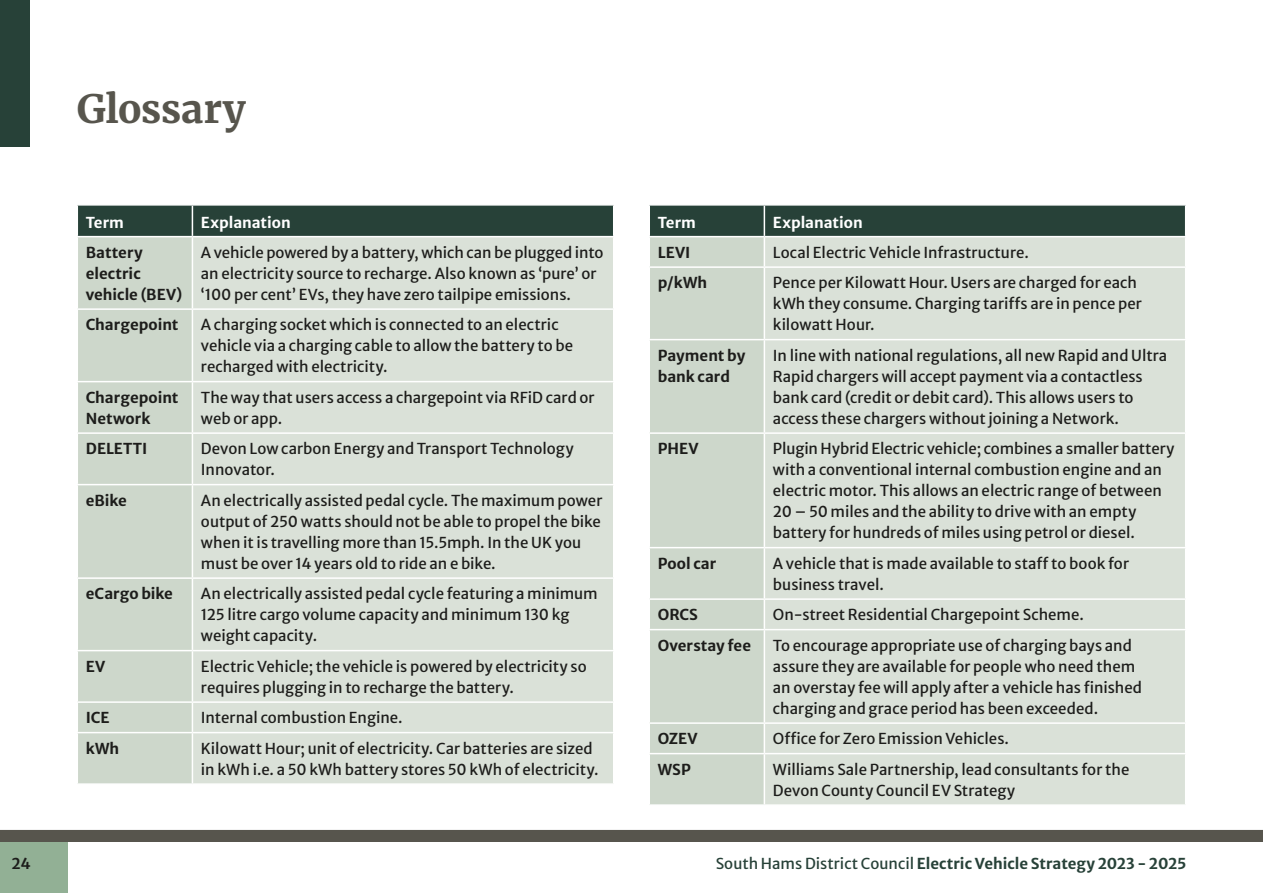
<style>
.page{position:relative;width:1263px;height:893px;background:#fff}
.page>*{position:absolute;margin:0;border:0;box-sizing:border-box;transform-origin:0 0}
.t1{font:700 39px "Merriweather";letter-spacing:-.015em;color:#57554d}
.t2{font:15px/21px "Merriweather Sans";color:#1d1d1b}
.Table_first_column{font:700 15px/21px "Merriweather Sans";color:#1d1d1b}
.t3{font:700 15px "Merriweather Sans";letter-spacing:-.005em;color:#274138}
.TH{font:700 15px "Merriweather Sans";color:#fff}
.t4{font:600 15px "Merriweather Sans";color:#1d1d1b}
.s1{font-weight:400}
</style>
<div class="page">
<div style="left:0;top:830px;width:1263px;height:12px;background:#57554d"></div>
<div style="left:0;top:842px;width:68px;height:51px;background:#92b095"></div>
<div style="left:0;top:0;width:30px;height:147px;background:#274138"></div>
<div style="left:78px;top:206px;width:535px;height:30px;background:#274138"></div>
<div style="left:78px;top:237px;width:114px;height:546px;background:#cdd7cb"></div>
<div style="left:193px;top:237px;width:420px;height:546px;background:#dae1d8"></div>
<hr style="left:192px;top:206px;width:1px;height:30px;background:#fff">
<hr style="left:77px;top:308px;width:115px;height:2px;background:#fff">
<hr style="left:192px;top:308px;width:422px;height:2px;background:#fff">
<hr style="left:77px;top:381px;width:115px;height:1px;background:#fff">
<hr style="left:192px;top:381px;width:422px;height:1px;background:#fff">
<hr style="left:77px;top:432px;width:115px;height:2px;background:#fff">
<hr style="left:192px;top:432px;width:422px;height:2px;background:#fff">
<hr style="left:77px;top:484px;width:115px;height:1px;background:#fff">
<hr style="left:192px;top:484px;width:422px;height:1px;background:#fff">
<hr style="left:77px;top:577px;width:115px;height:2px;background:#fff">
<hr style="left:192px;top:577px;width:422px;height:2px;background:#fff">
<hr style="left:77px;top:650px;width:115px;height:1px;background:#fff">
<hr style="left:192px;top:650px;width:422px;height:1px;background:#fff">
<hr style="left:77px;top:701px;width:115px;height:2px;background:#fff">
<hr style="left:192px;top:701px;width:422px;height:2px;background:#fff">
<hr style="left:77px;top:732px;width:115px;height:1px;background:#fff">
<hr style="left:192px;top:732px;width:422px;height:1px;background:#fff">
<div style="left:650px;top:268px;width:114px;height:536px;background:#cdd7cb"></div>
<div style="left:765px;top:268px;width:420px;height:536px;background:#dae1d8"></div>
<svg style="left:649px;top:205px;width:537px;height:61px;background:#819289"></svg>
<hr style="left:648px;top:339px;width:116px;height:1px;background:#fff">
<hr style="left:764px;top:339px;width:422px;height:1px;background:#fff">
<hr style="left:648px;top:432px;width:116px;height:2px;background:#fff">
<hr style="left:764px;top:432px;width:422px;height:2px;background:#fff">
<hr style="left:648px;top:547px;width:116px;height:1px;background:#fff">
<hr style="left:764px;top:547px;width:422px;height:1px;background:#fff">
<hr style="left:648px;top:598px;width:116px;height:2px;background:#fff">
<hr style="left:764px;top:598px;width:422px;height:2px;background:#fff">
<hr style="left:648px;top:629px;width:116px;height:1px;background:#fff">
<hr style="left:764px;top:629px;width:422px;height:1px;background:#fff">
<hr style="left:648px;top:722px;width:116px;height:2px;background:#fff">
<hr style="left:764px;top:722px;width:422px;height:2px;background:#fff">
<hr style="left:648px;top:753px;width:116px;height:1px;background:#fff">
<hr style="left:764px;top:753px;width:422px;height:1px;background:#fff">
<h1 class="t1" style="left:77px;top:84px;width:171px">Glossary</h1>
<p class="TH" style="left:86px;top:210px;width:40px">Term</p>
<p class="TH" style="left:201px;top:210px;width:91px">Explanation</p>
<p class="Table_first_column" style="left:86px;top:240px;width:98px">Battery electric vehicle (BEV)</p>
<p class="t2" style="left:201px;top:240px;width:404px">A vehicle powered by a battery, which can be plugged into an electricity source to recharge. Also known as ‘pure’ or ‘100 per cent’ EVs, they have zero tailpipe emissions.</p>
<p class="Table_first_column" style="left:86px;top:313px;width:94px">Chargepoint</p>
<p class="t2" style="left:201px;top:313px;width:374px">A charging socket which is connected to an electric vehicle via a charging cable to allow the battery to be recharged with electricity.</p>
<p class="Table_first_column" style="left:86px;top:385px;width:94px">Chargepoint<br>Network</p>
<p class="t2" style="left:201px;top:385px;width:395px">The way that users access a chargepoint via RFiD card or web or app.</p>
<p class="Table_first_column" style="left:86px;top:437px;width:63px">DELETTI</p>
<p class="t2" style="left:201px;top:437px;width:374px">Devon Low carbon Energy and Transport Technology<br>Innovator.</p>
<p class="Table_first_column" style="left:86px;top:488px;width:43px">eBike</p>
<p class="t2" style="left:201px;top:488px;width:403px">An electrically assisted pedal cycle. The maximum power output of 250 watts should not be able to propel the bike when it is travelling more than 15.5mph. In the UK you must be over 14 years old to ride an e bike.</p>
<p class="Table_first_column" style="left:86px;top:582px;width:89px">eCargo bike</p>
<p class="t2" style="left:201px;top:582px;width:398px">An electrically assisted pedal cycle featuring a minimum<br>125 litre cargo volume capacity and minimum 130 kg weight capacity.</p>
<p class="Table_first_column" style="left:86px;top:654px;width:21px">EV</p>
<p class="t2" style="left:201px;top:654px;width:387px">Electric Vehicle; the vehicle is powered by electricity so requires plugging in to recharge the battery.</p>
<p class="Table_first_column" style="left:86px;top:706px;width:25px">ICE</p>
<p class="t2" style="left:201px;top:706px;width:203px">Internal combustion Engine.</p>
<p class="Table_first_column" style="left:86px;top:736px;width:35px">kWh</p>
<p class="t2" style="left:201px;top:736px;width:399px">Kilowatt Hour; unit of electricity. Car batteries are sized in kWh i.e. a 50 kWh battery stores 50 kWh of electricity.</p>
<p class="TH" style="left:658px;top:210px;width:40px">Term</p>
<p class="TH" style="left:773px;top:210px;width:91px">Explanation</p>
<p class="Table_first_column" style="left:658px;top:240px;width:34px">LEVI</p>
<p class="t2" style="left:773px;top:240px;width:257px">Local Electric Vehicle Infrastructure.</p>
<p class="Table_first_column" style="left:658px;top:271px;width:51px">p/kWh</p>
<p class="t2" style="left:773px;top:271px;width:370px">Pence per Kilowatt Hour. Users are charged for each kWh they consume. Charging tariffs are in pence per kilowatt Hour.</p>
<p class="Table_first_column" style="left:658px;top:343px;width:89px">Payment by bank card</p>
<p class="t2" style="left:773px;top:343px;width:396px">In line with national regulations, all new Rapid and Ultra Rapid chargers will accept payment via a contactless bank card (credit or debit card). This allows users to access these chargers without joining a Network.</p>
<p class="Table_first_column" style="left:658px;top:437px;width:42px">PHEV</p>
<p class="t2" style="left:773px;top:437px;width:403px">Plugin Hybrid Electric vehicle; combines a smaller battery with a conventional internal combustion engine and an electric motor. This allows an electric range of between 20 – 50 miles and the ability to drive with an empty battery for hundreds of miles using petrol or diesel.</p>
<p class="Table_first_column" style="left:658px;top:551px;width:60px">Pool car</p>
<p class="t2" style="left:773px;top:551px;width:358px">A vehicle that is made available to staff to book for business travel.</p>
<p class="Table_first_column" style="left:658px;top:603px;width:42px">ORCS</p>
<p class="t2" style="left:773px;top:603px;width:312px">On-street Residential Chargepoint Scheme.</p>
<p class="Table_first_column" style="left:658px;top:633px;width:95px">Overstay fee</p>
<p class="t2" style="left:773px;top:633px;width:371px">To encourage appropriate use of charging bays and assure they are available for people who need them an overstay fee will apply after a vehicle has finished charging and grace period has been exceeded.</p>
<p class="Table_first_column" style="left:658px;top:727px;width:41px">OZEV</p>
<p class="t2" style="left:773px;top:727px;width:238px">Office for Zero Emission Vehicles.</p>
<p class="Table_first_column" style="left:658px;top:757px;width:35px">WSP</p>
<p class="t2" style="left:773px;top:757px;width:358px">Williams Sale Partnership, lead consultants for the<br>Devon County Council EV Strategy</p>
<p class="t4" style="left:12px;top:851px;width:21px">24</p>
<p class="t3" style="left:716px;top:851px;width:472px"><span class="s1">South Hams District Council</span> Electric Vehicle Strategy 2023 - 2025</p>
</div>
